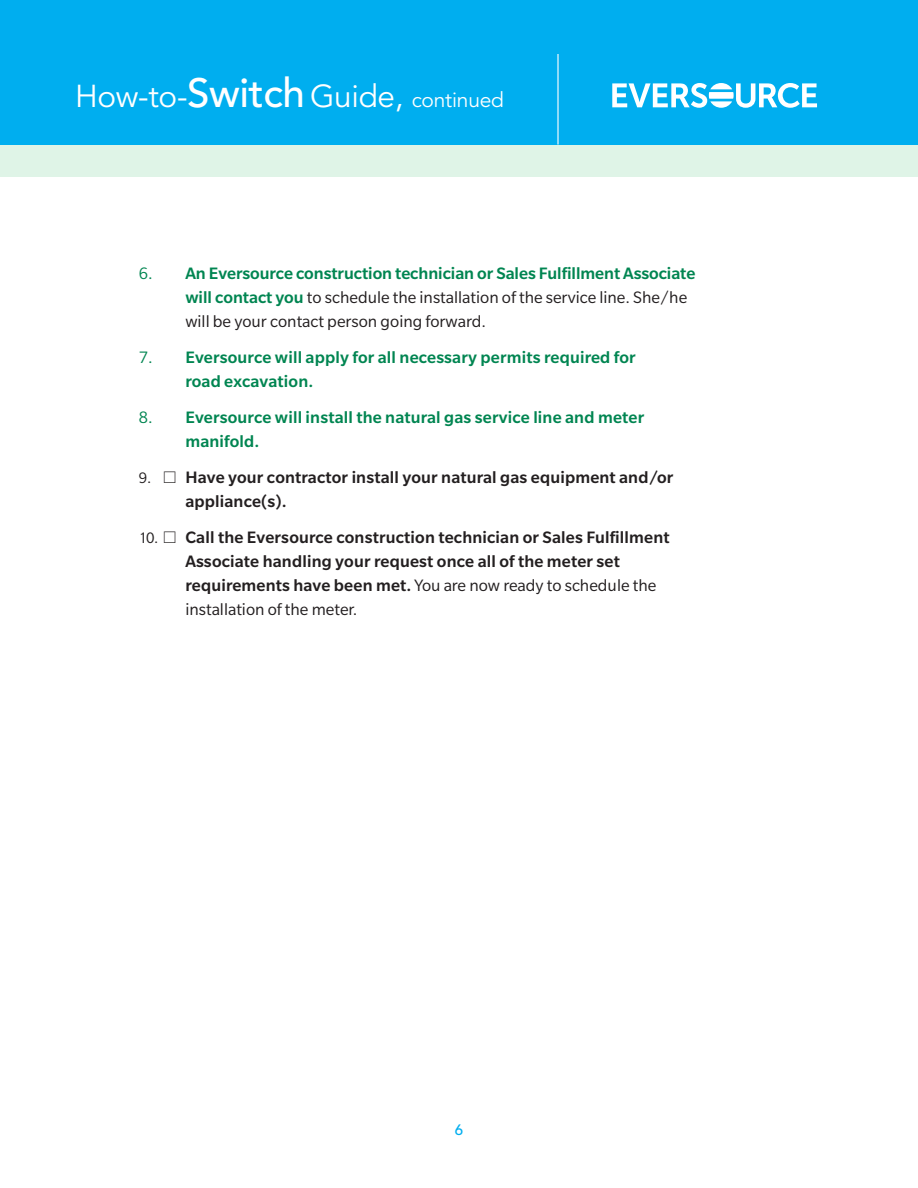
<style>
.page{position:relative;width:918px;height:1188px;background:#fff}
.page>*{position:absolute;margin:0;border:0;box-sizing:border-box;transform-origin:0 0}
.t1{font:31.5px "Avenir";letter-spacing:-.01em;color:#fff}
.t2{font:500 18px/24px "Slate Pro";letter-spacing:.01em;color:#231f20}
.t3{font:18px/24px "Slate Pro";color:#231f20}
.t4{font:500 18px/24px "Slate Pro";letter-spacing:.01em;color:#008551}
.t5{font:500 15px "Avenir";color:#00aeef}
.s1{font-weight:500;font-size:40.5px}
.s2{font-size:21px}
.s3{color:#008551}
.s4{font-weight:500;color:#008551}
.s5{font-weight:400}
.s6{font-weight:400;font-size:16.5px}
</style>
<div class="page">
<div style="left:0;top:145px;width:918px;height:31px;background:#dff4e7"></div>
<div style="left:0;top:0;width:918px;height:145px;background:#00aeef"></div>
<svg style="left:612px;top:83px;width:205px;height:25px"></svg>
<hr style="left:557px;top:54px;width:2px;height:91px;background:#fff">
<h1 class="t1" style="left:75px;top:78px;width:431px">How-to-<span class="s1">Switch</span> Guide, <span class="s2">continued</span></h1>
<p class="t3" style="left:185px;top:261px;width:512px;text-indent:-46px"><span class="s3">6.</span> <span class="s4">An Eversource construction technician or Sales Fulfillment Associate will contact you</span> to schedule the installation of the service line. She/he will be your contact person going forward.</p>
<p class="t4" style="left:185px;top:345px;width:452px;text-indent:-46px"><span class="s5">7.</span> Eversource will apply for all necessary permits required for road excavation.</p>
<p class="t4" style="left:185px;top:405px;width:460px;text-indent:-46px"><span class="s5">8.</span> Eversource will install the natural gas service line and meter manifold.</p>
<p class="t2" style="left:185px;top:465px;width:490px;text-indent:-47px"><span class="s6">9.</span> ⎕ Have your contractor install your natural gas equipment and/or appliance(s).</p>
<p class="t2" style="left:185px;top:525px;width:486px;text-indent:-46px"><span class="s6">10.</span> ⎕ Call the Eversource construction technician or Sales Fulfillment Associate handling your request once all of the meter set requirements have been met. <span class="s5">You are now ready to schedule the installation of the meter.</span></p>
<p class="t5" style="left:455px;top:1121px;width:10px">6</p>
</div>
